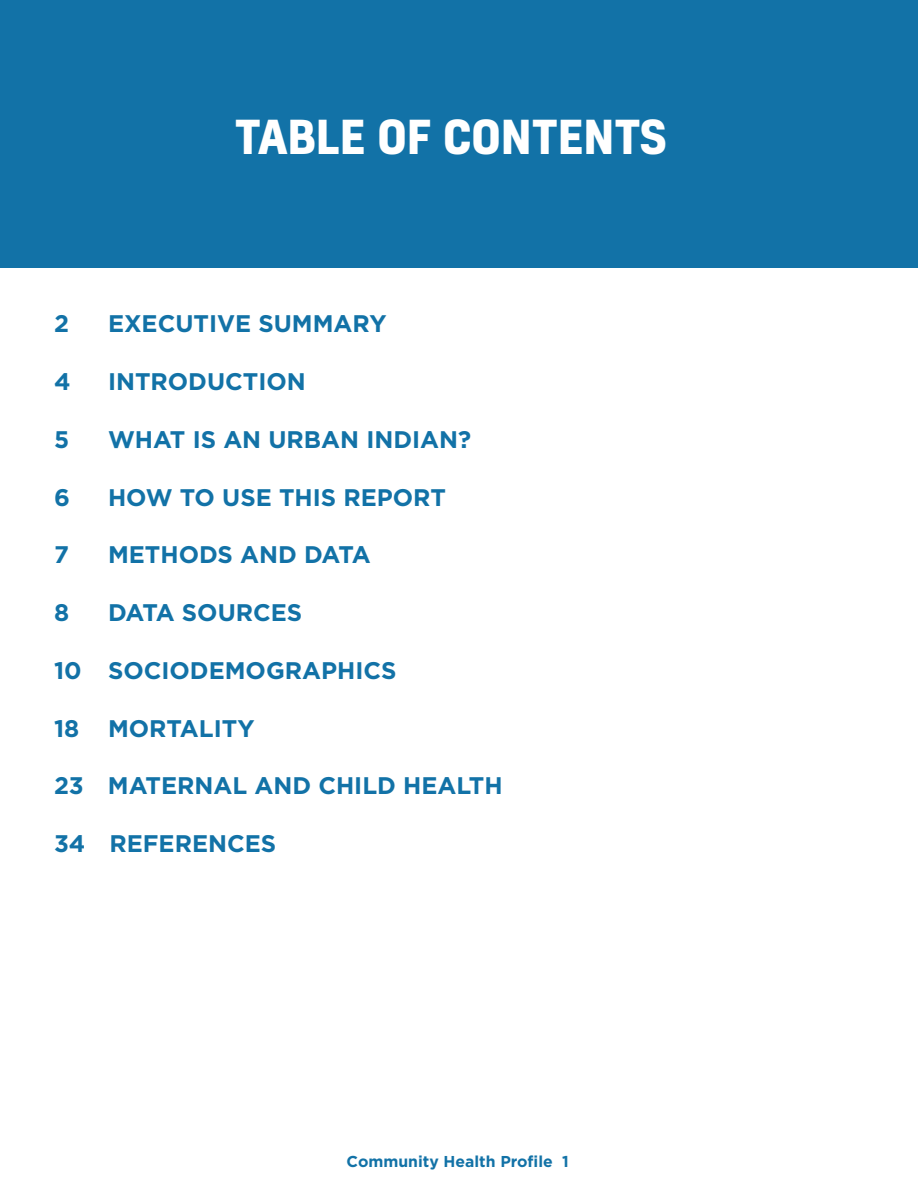
<style>
.page{position:relative;width:918px;height:1188px;background:#fff}
.page>*{position:absolute;margin:0;border:0;box-sizing:border-box;transform-origin:0 0}
.t1{font:700 45px "Kelson";color:#fff}
.t2{font:700 24px "Gotham";color:#1272a7}
.t3{font:700 15.75px "Gotham";color:#1272a7}
</style>
<div class="page">
<div style="left:0;top:0;width:918px;height:72px;background:#1272a7"></div>
<div style="left:0;top:56px;width:918px;height:212px;background:#1272a7"></div>
<h1 class="t1" style="left:235px;top:105px;width:433px">TABLE OF CONTENTS</h1>
<p class="t2" style="left:54px;top:308px;width:16px">2</p>
<p class="t2" style="left:108px;top:308px;width:280px">EXECUTIVE SUMMARY</p>
<p class="t2" style="left:54px;top:366px;width:18px">4</p>
<p class="t2" style="left:108px;top:366px;width:199px">INTRODUCTION</p>
<p class="t2" style="left:54px;top:423px;width:17px">5</p>
<p class="t2" style="left:108px;top:423px;width:365px">WHAT IS AN URBAN INDIAN?</p>
<p class="t2" style="left:54px;top:481px;width:17px">6</p>
<p class="t2" style="left:108px;top:481px;width:340px">HOW TO USE THIS REPORT</p>
<p class="t2" style="left:54px;top:539px;width:16px">7</p>
<p class="t2" style="left:108px;top:539px;width:264px">METHODS AND DATA</p>
<p class="t2" style="left:54px;top:597px;width:17px">8</p>
<p class="t2" style="left:108px;top:597px;width:196px">DATA SOURCES</p>
<p class="t2" style="left:54px;top:654px;width:344px">10 SOCIODEMOGRAPHICS</p>
<p class="t2" style="left:54px;top:712px;width:202px">18 MORTALITY</p>
<p class="t2" style="left:54px;top:770px;width:450px">23 MATERNAL AND CHILD HEALTH</p>
<p class="t2" style="left:54px;top:828px;width:224px">34 REFERENCES</p>
<p class="t3" style="left:347px;top:1151px;width:224px">Community Health Profile 1</p>
</div>
